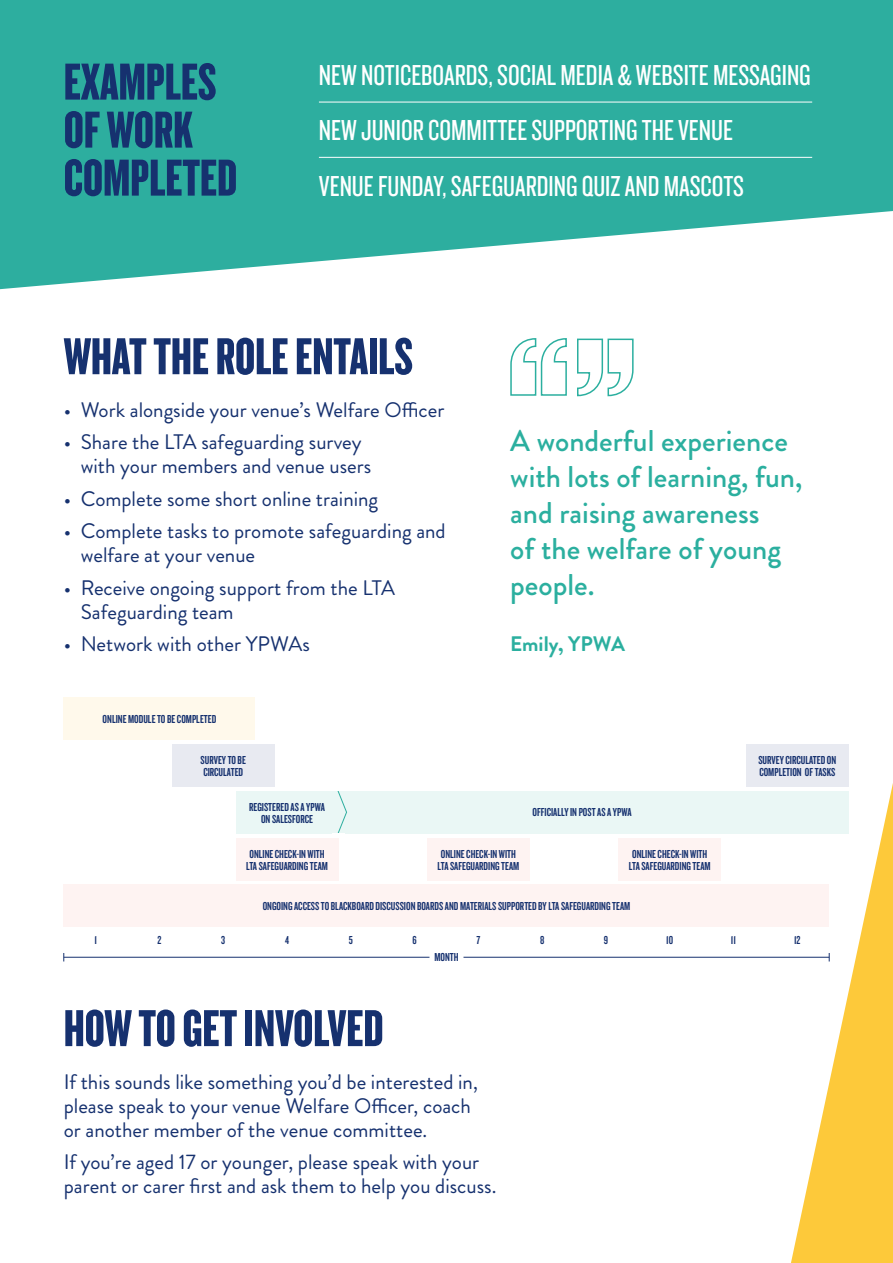
<style>
.page{position:relative;width:893px;height:1263px;background:#fff}
.page>*{position:absolute;margin:0;border:0;box-sizing:border-box;transform-origin:0 0}
.t1{font:54px/48px "Knockout 68 Full Featherwt";color:#16316f}
.t2{font:30px/55.3px "Knockout 28 Junior Feathrwt";color:#fff}
.t3{font:500 30px/36px "Brandon Grotesque";color:#2baf9f}
.t4{font:21px/24px "Brandon Grotesque";color:#16316f}
.t5{font:700 21px "Brandon Grotesque";color:#2baf9f}
.t6{font:12px/12px "Knockout 48 Featherweight";color:#16316f}
</style>
<div class="page">
<div style="left:64px;top:884px;width:765px;height:43px;background:#fef3f2"></div>
<div style="left:236px;top:838px;width:102px;height:42px;background:#fef3f2"></div>
<div style="left:236px;top:791px;width:102px;height:42px;background:#eaf7f5"></div>
<div style="left:338px;top:791px;width:510px;height:42px;background:#eaf7f5"></div>
<div style="left:427px;top:838px;width:102px;height:42px;background:#fef3f2"></div>
<div style="left:619px;top:838px;width:102px;height:42px;background:#fef3f2"></div>
<div style="left:64px;top:697px;width:191px;height:43px;background:#fff9eb"></div>
<div style="left:172px;top:744px;width:102px;height:43px;background:#e8eaf1"></div>
<div style="left:746px;top:744px;width:102px;height:43px;background:#e8eaf1"></div>
<svg style="left:0;top:0;width:893px;height:289px;background:#49b9ac"></svg>
<svg style="left:510px;top:338px;width:124px;height:59px"></svg>
<hr style="left:319px;top:102px;width:493px;height:1px;background:#fff">
<hr style="left:319px;top:157px;width:493px;height:1px;background:#fff">
<svg style="left:791px;top:783px;width:102px;height:480px"></svg>
<svg style="left:337px;top:791px;width:10px;height:43px"></svg>
<div style="left:332px;top:833px;width:12px;height:5px;background:#fff"></div>
<hr style="left:463px;top:957px;width:366px;height:1px;background:#16316f">
<hr style="left:64px;top:957px;width:365px;height:1px;background:#16316f">
<h1 class="t1" style="left:64px;top:56px;width:175px">EXAMPLES<br>OF WORK<br>COMPLETED</h1>
<h2 class="t2" style="left:319px;top:46px;width:493px">NEW NOTICEBOARDS, SOCIAL MEDIA &amp; WEBSITE MESSAGING</h2>
<h2 class="t2" style="left:319px;top:102px;width:426px">NEW JUNIOR COMMITTEE SUPPORTING THE VENUE<br>VENUE FUNDAY, SAFEGUARDING QUIZ AND MASCOTS</h2>
<h1 class="t1" style="left:64px;top:331px;width:351px">WHAT THE ROLE ENTAILS</h1>
<p class="t4" style="left:64px;top:398px;width:382px">• Work alongside your venue’s Welfare Officer</p>
<p class="t4" style="left:81px;top:430px;width:292px;text-indent:-17px">• Share the LTA safeguarding survey with your members and venue users</p>
<p class="t4" style="left:64px;top:487px;width:316px">• Complete some short online training</p>
<p class="t4" style="left:81px;top:519px;width:366px;text-indent:-17px">• Complete tasks to promote safeguarding and welfare at your venue</p>
<p class="t4" style="left:81px;top:576px;width:316px;text-indent:-17px">• Receive ongoing support from the LTA<br>Safeguarding team</p>
<p class="t4" style="left:64px;top:632px;width:248px">• Network with other YPWAs</p>
<p class="t6" style="left:103px;top:712px;width:115px">ONLINE MODULE TO BE COMPLETED</p>
<h2 class="t3" style="left:510px;top:423px;width:294px">A wonderful experience with lots of learning, fun, and raising awareness<br>of the welfare of young people.</h2>
<p class="t5" style="left:510px;top:629px;width:116px">Emily, YPWA</p>
<p class="t6" style="left:201px;top:754px;width:47px">SURVEY TO BE<br>CIRCULATED</p>
<p class="t6" style="left:758px;top:754px;width:79px">SURVEY CIRCULATED ON<br>COMPLETION OF TASKS</p>
<p class="t6" style="left:249px;top:800px;width:77px;text-align:center">REGISTERED AS A YPWA<br>ON SALESFORCE</p>
<p class="t6" style="left:533px;top:806px;width:100px">OFFICIALLY IN POST AS A YPWA</p>
<p class="t6" style="left:246px;top:847px;width:83px">ONLINE CHECK-IN WITH<br>LTA SAFEGUARDING TEAM</p>
<p class="t6" style="left:437px;top:847px;width:83px">ONLINE CHECK-IN WITH<br>LTA SAFEGUARDING TEAM</p>
<p class="t6" style="left:263px;top:900px;width:369px">ONGOING ACCESS TO BLACKBOARD DISCUSSION BOARDS AND MATERIALS SUPPORTED BY LTA SAFEGUARDING TEAM</p>
<p class="t6" style="left:629px;top:847px;width:83px">ONLINE CHECK-IN WITH<br>LTA SAFEGUARDING TEAM</p>
<p class="t6" style="left:94px;top:934px;width:4px">1</p>
<p class="t6" style="left:221px;top:934px;width:6px">3</p>
<p class="t6" style="left:349px;top:934px;width:6px">5</p>
<p class="t6" style="left:476px;top:934px;width:5px">7</p>
<p class="t6" style="left:157px;top:934px;width:5px">2</p>
<p class="t6" style="left:285px;top:934px;width:5px">4</p>
<p class="t6" style="left:412px;top:934px;width:6px">6</p>
<p class="t6" style="left:540px;top:934px;width:6px">8</p>
<p class="t6" style="left:604px;top:934px;width:6px">9</p>
<p class="t6" style="left:666px;top:934px;width:8px">10</p>
<p class="t6" style="left:731px;top:934px;width:7px">11</p>
<p class="t6" style="left:794px;top:934px;width:8px">12</p>
<h1 class="t1" style="left:64px;top:1003px;width:321px">HOW TO GET INVOLVED</h1>
<p class="t6" style="left:434px;top:951px;width:26px">MONTH</p>
<p class="t4" style="left:64px;top:1070px;width:416px">If this sounds like something you’d be interested in, please speak to your venue Welfare Officer, coach or another member of the venue committee.</p>
<p class="t4" style="left:64px;top:1150px;width:434px">If you’re aged 17 or younger, please speak with your parent or carer first and ask them to help you discuss.</p>
</div>
